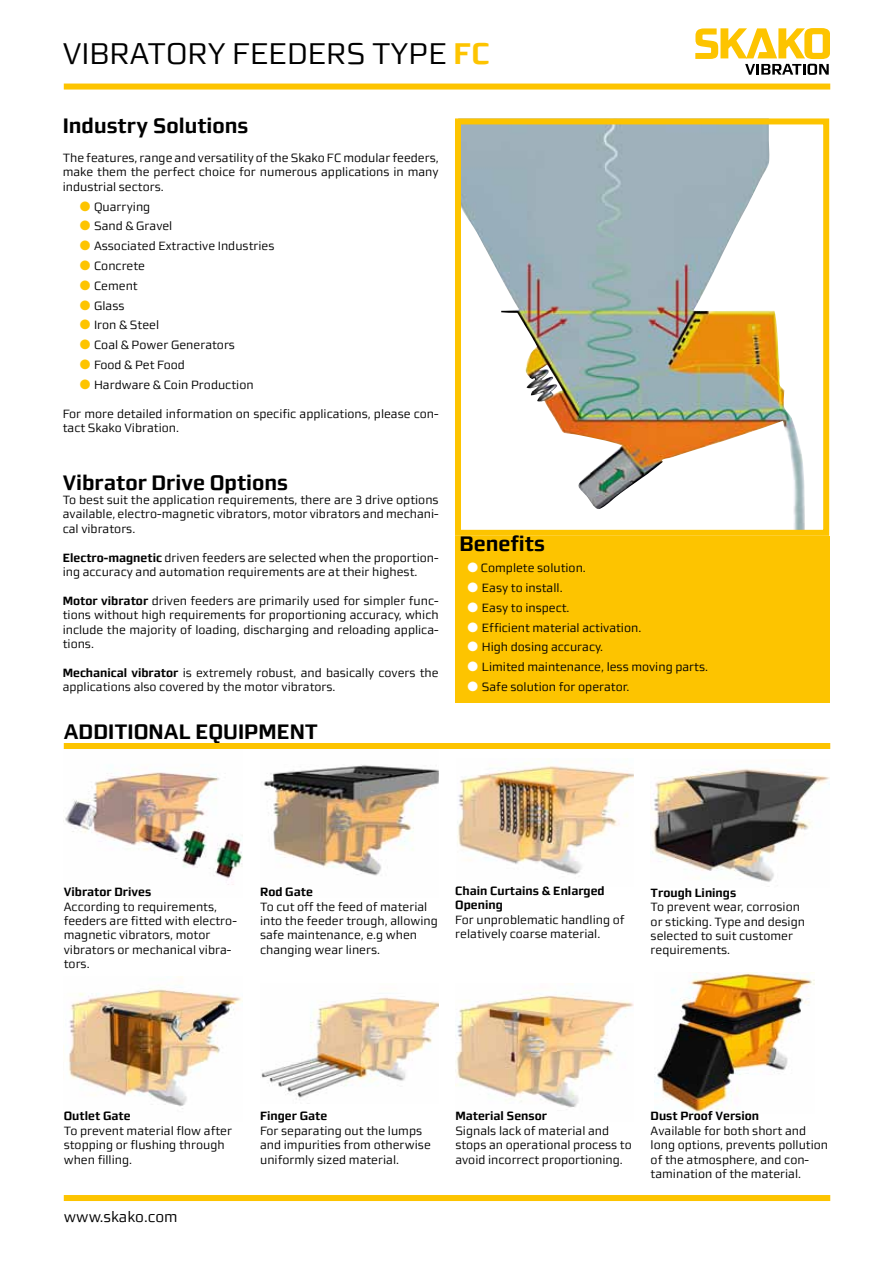
<style>
.page{position:relative;width:893px;height:1263px;background:#fff}
.page>*{position:absolute;margin:0;border:0;box-sizing:border-box;transform-origin:0 0}
.t1{font:30px "Morgan Sn Lining";color:#000}
.t2{font:700 21px "Morgan Sn Lining";color:#000}
.t3{font:15px "Morgan Sn Lining";color:#000}
.t4{font:12px/14.4px "Morgan Sn Lining";color:#000}
.t5{font:700 12px/14.4px "Morgan Sn Lining";color:#000}
.s1{font-weight:700;color:#fdc400}
.s2{color:#fdc400}
.s3{font-weight:700}
.s4{color:#fff}
</style>
<div class="page">
<div style="left:64px;top:1195px;width:766px;height:6px;background:#fdc400"></div>
<div style="left:64px;top:84px;width:766px;height:6px;background:#fdc400"></div>
<svg style="left:695px;top:28px;width:134px;height:47px"></svg>
<img style="left:65px;top:769px;width:177px;height:116px">
<img style="left:458px;top:762px;width:174px;height:113px">
<img style="left:68px;top:976px;width:174px;height:133px">
<img style="left:261px;top:993px;width:178px;height:107px">
<img style="left:263px;top:765px;width:176px;height:111px">
<img style="left:455px;top:983px;width:179px;height:125px">
<img style="left:651px;top:768px;width:178px;height:114px">
<img style="left:654px;top:972px;width:160px;height:141px">
<div style="left:64px;top:743px;width:766px;height:6px;background:#fdc400"></div>
<img style="left:462px;top:125px;width:343px;height:404px">
<div style="left:455px;top:118px;width:374px;height:418px;border:6px solid #fdc400"></div>
<div style="left:455px;top:536px;width:374px;height:166px;background:#fdc400"></div>
<h1 class="t1" style="left:63px;top:36px;width:428px">VIBRATORY FEEDERS TYPE <span class="s1">FC</span></h1>
<h2 class="t2" style="left:63px;top:114px;width:187px">Industry Solutions</h2>
<p class="t4" style="left:63px;top:151px;width:377px;text-align:justify">The features, range and versatility of the Skako FC modular feeders, make them the perfect choice for numerous applications in many industrial sectors.</p>
<p class="t4" style="left:80px;top:199px;width:72px"><span class="s2">●</span> Quarrying</p>
<p class="t4" style="left:80px;top:219px;width:94px"><span class="s2">●</span> Sand &amp; Gravel</p>
<p class="t4" style="left:80px;top:239px;width:196px"><span class="s2">●</span> Associated Extractive Industries</p>
<p class="t4" style="left:80px;top:259px;width:67px"><span class="s2">●</span> Concrete</p>
<p class="t4" style="left:80px;top:278px;width:60px"><span class="s2">●</span> Cement</p>
<p class="t4" style="left:80px;top:298px;width:46px"><span class="s2">●</span> Glass</p>
<p class="t4" style="left:80px;top:318px;width:81px"><span class="s2">●</span> Iron &amp; Steel</p>
<p class="t4" style="left:80px;top:338px;width:157px"><span class="s2">●</span> Coal &amp; Power Generators</p>
<p class="t4" style="left:80px;top:358px;width:107px"><span class="s2">●</span> Food &amp; Pet Food</p>
<p class="t4" style="left:80px;top:377px;width:175px"><span class="s2">●</span> Hardware &amp; Coin Production</p>
<p class="t4" style="left:63px;top:406px;width:377px">For more detailed information on specific applications, please con&shy;tact Skako Vibration.</p>
<h2 class="t2" style="left:63px;top:470px;width:227px">Vibrator Drive Options</h2>
<p class="t4" style="left:63px;top:493px;width:377px;text-align:justify">To best suit the application requirements, there are 3 drive options available, electro-magnetic vibrators, motor vibrators and mechani&shy;cal vibrators.</p>
<p class="t4" style="left:63px;top:550px;width:377px"><span class="s3">Electro-magnetic</span> driven feeders are selected when the proportion&shy;ing accuracy and automation requirements are at their highest.</p>
<p class="t4" style="left:63px;top:593px;width:377px;text-align:justify"><span class="s3">Motor vibrator</span> driven feeders are primarily used for simpler func&shy;tions without high requirements for proportioning accuracy, which include the majority of loading, discharging and reloading applica&shy;tions.</p>
<p class="t4" style="left:63px;top:665px;width:377px"><span class="s3">Mechanical vibrator</span> is extremely robust, and basically covers the applications also covered by the motor vibrators.</p>
<h2 class="t2" style="left:64px;top:719px;width:256px">ADDITIONAL EQUIPMENT</h2>
<h2 class="t2" style="left:459px;top:531px;width:87px">Benefits</h2>
<p class="t4" style="left:468px;top:561px;width:120px"><span class="s4">●</span> Complete solution.</p>
<p class="t4" style="left:468px;top:580px;width:97px"><span class="s4">●</span> Easy to install.</p>
<p class="t4" style="left:468px;top:600px;width:103px"><span class="s4">●</span> Easy to inspect.</p>
<p class="t4" style="left:468px;top:620px;width:175px"><span class="s4">●</span> Efficient material activation.</p>
<p class="t4" style="left:468px;top:640px;width:137px"><span class="s4">●</span> High dosing accuracy.</p>
<p class="t4" style="left:468px;top:660px;width:242px"><span class="s4">●</span> Limited maintenance, less moving parts.</p>
<p class="t4" style="left:468px;top:679px;width:163px"><span class="s4">●</span> Safe solution for operator.</p>
<p class="t5" style="left:64px;top:885px;width:89px">Vibrator Drives</p>
<p class="t4" style="left:64px;top:899px;width:175px">According to requirements, feeders are fitted with electro&shy;magnetic vibrators, motor vibrators or mechanical vibra&shy;tors.</p>
<p class="t5" style="left:260px;top:885px;width:54px">Rod Gate</p>
<p class="t4" style="left:260px;top:899px;width:179px">To cut off the feed of material into the feeder trough, allowing safe maintenance, e.g when changing wear liners.</p>
<p class="t5" style="left:455px;top:883px;width:151px">Chain Curtains &amp; Enlarged<br>Opening</p>
<p class="t4" style="left:455px;top:912px;width:171px">For unproblematic handling of relatively coarse material.</p>
<p class="t5" style="left:651px;top:885px;width:87px">Trough Linings</p>
<p class="t4" style="left:651px;top:900px;width:156px">To prevent wear, corrosion or sticking. Type and design selected to suit customer requirements.</p>
<p class="t5" style="left:64px;top:1109px;width:68px">Outlet Gate</p>
<p class="t4" style="left:64px;top:1123px;width:170px">To prevent material flow after stopping or flushing through when filling.</p>
<p class="t3" style="left:64px;top:1208px;width:115px">www.skako.com</p>
<p class="t5" style="left:260px;top:1109px;width:69px">Finger Gate</p>
<p class="t4" style="left:260px;top:1123px;width:172px">For separating out the lumps and impurities from otherwise uniformly sized material.</p>
<p class="t5" style="left:455px;top:1109px;width:93px">Material Sensor</p>
<p class="t4" style="left:455px;top:1123px;width:178px">Signals lack of material and stops an operational process to avoid incorrect proportioning.</p>
<p class="t5" style="left:651px;top:1109px;width:110px">Dust Proof Version</p>
<p class="t4" style="left:651px;top:1123px;width:179px">Available for both short and long options, prevents pollution of the atmosphere, and con&shy;tamination of the material.</p>
</div>
